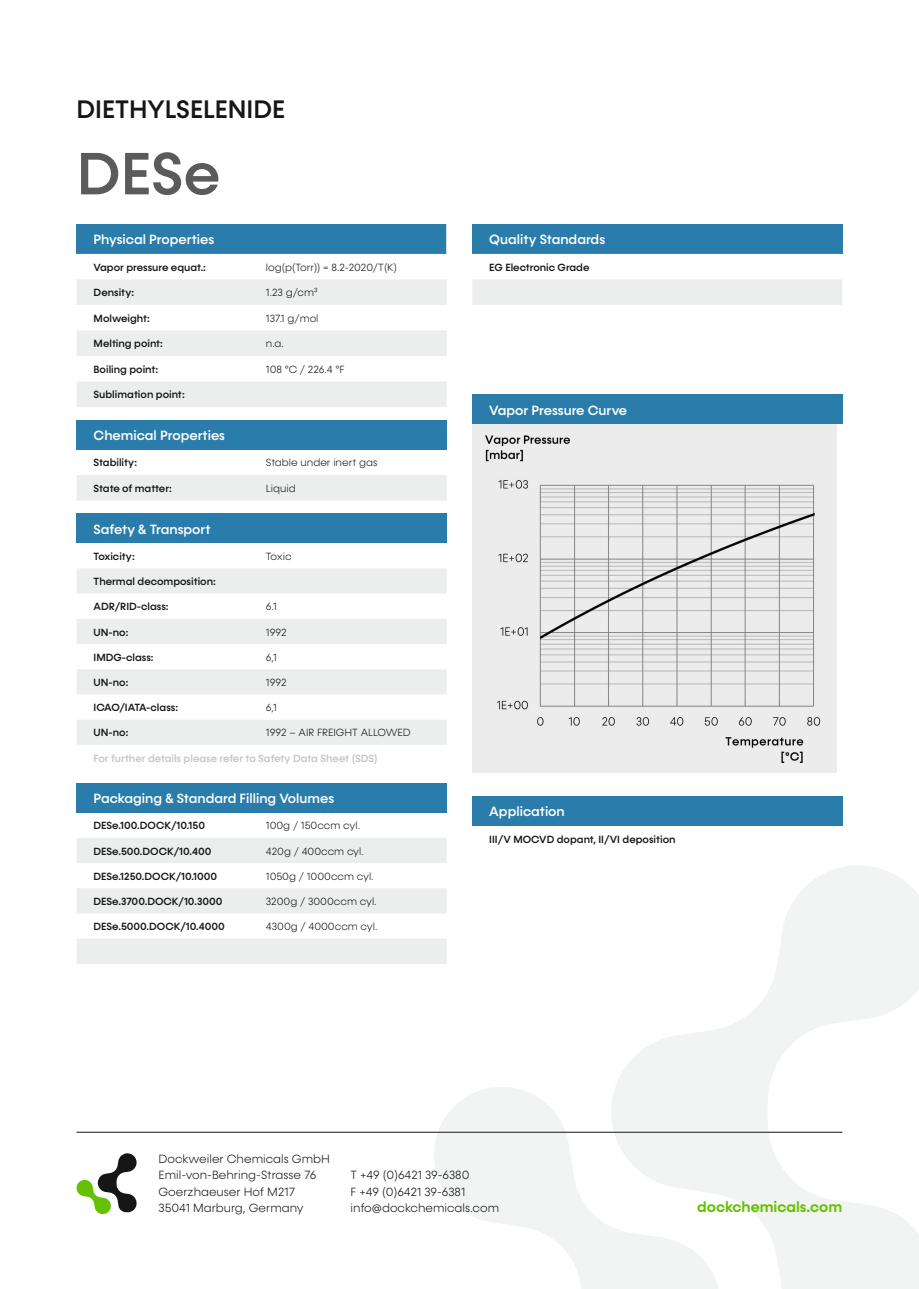
<style>
.page{position:relative;width:919px;height:1289px;background:#fff}
.page>*{position:absolute;margin:0;border:0;box-sizing:border-box;transform-origin:0 0}
.t1{font:500 60px "Konnect";color:#5b5b5b}
.t2{font:500 25.5px "Konnect";color:#151616}
.t3{font:600 15px "Konnect";color:#65c101}
.t4{font:500 13.5px "Konnect";color:#fff}
.t5{font:300 12px/16.5px "Konnect";color:#151616}
.t6{font:500 10.5px "Konnect";color:#151616}
.t7{font:300 10.5px "Konnect";color:#151616}
.t8{font:500 10.5px "Konnect";color:#c5c5c5}
</style>
<div class="page">
<svg style="left:427px;top:1087px;width:184px;height:201px;fill:#f2f3f3"></svg>
<svg style="left:611px;top:866px;width:307px;height:422px"></svg>
<div style="left:77px;top:224px;width:369px;height:30px;background:#2a7dab"></div>
<svg style="left:77px;top:279px;width:369px;height:77px;fill:#eceded"></svg>
<svg style="left:77px;top:382px;width:369px;height:581px"></svg>
<div style="left:77px;top:420px;width:369px;height:29px;background:#2a7dab"></div>
<div style="left:77px;top:513px;width:369px;height:30px;background:#2a7dab"></div>
<div style="left:77px;top:782px;width:369px;height:30px;background:#2a7dab"></div>
<div style="left:472px;top:224px;width:370px;height:30px;background:#2a7dab"></div>
<div style="left:472px;top:279px;width:370px;height:26px;background:#eceded"></div>
<div style="left:472px;top:394px;width:370px;height:30px;background:#2a7dab"></div>
<div style="left:472px;top:796px;width:370px;height:30px;background:#2a7dab"></div>
<svg style="left:76px;top:1153px;width:61px;height:61px"></svg>
<hr style="left:77px;top:1131px;width:765px;height:1px;background:#151616">
<img style="left:472px;top:424px;width:364px;height:348px">
<h2 class="t2" style="left:77px;top:94px;width:210px">DIETHYLSELENIDE</h2>
<h1 class="t1" style="left:77px;top:139px;width:145px">DESe</h1>
<p class="t4" style="left:94px;top:232px;width:122px">Physical Properties</p>
<p class="t6" style="left:94px;top:261px;width:114px">Vapor pressure equat.:</p>
<p class="t7" style="left:266px;top:261px;width:132px">log(p(Torr)) = 8.2-2020/T(K)</p>
<p class="t6" style="left:94px;top:286px;width:42px">Density:</p>
<p class="t7" style="left:266px;top:287px;width:53px">1.23 g/cm³</p>
<p class="t6" style="left:94px;top:312px;width:58px">Molweight:</p>
<p class="t7" style="left:266px;top:312px;width:54px">137.1 g/mol</p>
<p class="t6" style="left:94px;top:337px;width:71px">Melting point:</p>
<p class="t7" style="left:266px;top:338px;width:19px">n.a.</p>
<p class="t6" style="left:94px;top:363px;width:66px">Boiling point:</p>
<p class="t7" style="left:266px;top:363px;width:80px">108 °C / 226.4 °F</p>
<p class="t6" style="left:94px;top:388px;width:93px">Sublimation point:</p>
<p class="t4" style="left:94px;top:427px;width:133px">Chemical Properties</p>
<p class="t6" style="left:94px;top:456px;width:45px">Stability:</p>
<p class="t7" style="left:266px;top:457px;width:113px">Stable under inert gas</p>
<p class="t6" style="left:94px;top:482px;width:80px">State of matter:</p>
<p class="t7" style="left:266px;top:482px;width:31px">Liquid</p>
<p class="t4" style="left:94px;top:521px;width:118px">Safety &amp; Transport</p>
<p class="t6" style="left:94px;top:550px;width:43px">Toxicity:</p>
<p class="t7" style="left:266px;top:550px;width:27px">Toxic</p>
<p class="t6" style="left:94px;top:575px;width:124px">Thermal decomposition:</p>
<p class="t6" style="left:94px;top:600px;width:76px">ADR/RID-class:</p>
<p class="t7" style="left:266px;top:600px;width:12px">6.1</p>
<p class="t6" style="left:94px;top:625px;width:36px">UN-no:</p>
<p class="t7" style="left:266px;top:626px;width:22px">1992</p>
<p class="t6" style="left:94px;top:651px;width:62px">IMDG-class:</p>
<p class="t7" style="left:266px;top:651px;width:12px">6,1</p>
<p class="t6" style="left:94px;top:676px;width:36px">UN-no:</p>
<p class="t7" style="left:266px;top:676px;width:22px">1992</p>
<p class="t6" style="left:94px;top:701px;width:86px">ICAO/IATA-class:</p>
<p class="t7" style="left:266px;top:701px;width:12px">6,1</p>
<p class="t6" style="left:94px;top:726px;width:36px">UN-no:</p>
<p class="t7" style="left:266px;top:726px;width:146px">1992 – AIR FREIGHT ALLOWED</p>
<p class="t8" style="left:94px;top:751px;width:285px">For further details please refer to Safety Data Sheet (SDS)</p>
<p class="t4" style="left:94px;top:790px;width:242px">Packaging &amp; Standard Filling Volumes</p>
<p class="t6" style="left:94px;top:819px;width:113px">DESe.100.DOCK/10.150</p>
<p class="t7" style="left:266px;top:819px;width:96px">100g / 150ccm cyl.</p>
<p class="t6" style="left:94px;top:844px;width:119px">DESe.500.DOCK/10.400</p>
<p class="t7" style="left:266px;top:845px;width:99px">420g / 400ccm cyl.</p>
<p class="t6" style="left:94px;top:870px;width:125px">DESe.1250.DOCK/10.1000</p>
<p class="t7" style="left:266px;top:870px;width:109px">1050g / 1000ccm cyl.</p>
<p class="t6" style="left:94px;top:895px;width:130px">DESe.3700.DOCK/10.3000</p>
<p class="t7" style="left:266px;top:895px;width:112px">3200g / 3000ccm cyl.</p>
<p class="t6" style="left:94px;top:920px;width:133px">DESe.5000.DOCK/10.4000</p>
<p class="t7" style="left:266px;top:920px;width:113px">4300g / 4000ccm cyl.</p>
<p class="t4" style="left:489px;top:232px;width:117px">Quality Standards</p>
<p class="t6" style="left:489px;top:261px;width:102px">EG Electronic Grade</p>
<p class="t4" style="left:489px;top:402px;width:139px">Vapor Pressure Curve</p>
<p class="t4" style="left:489px;top:804px;width:77px">Application</p>
<p class="t6" style="left:489px;top:833px;width:188px">III/V MOCVD dopant, II/VI deposition</p>
<p class="t5" style="left:158px;top:1150px;width:173px">Dockweiler Chemicals GmbH<br>Emil-von-Behring-Strasse 76<br>Goerzhaeuser Hof M217<br>35041 Marburg, Germany</p>
<p class="t5" style="left:350px;top:1167px;width:150px">T +49 (0)6421 39-6380<br>F +49 (0)6421 39-6381 info@dockchemicals.com</p>
<h3 class="t3" style="left:697px;top:1198px;width:146px">dockchemicals.com</h3>
</div>
